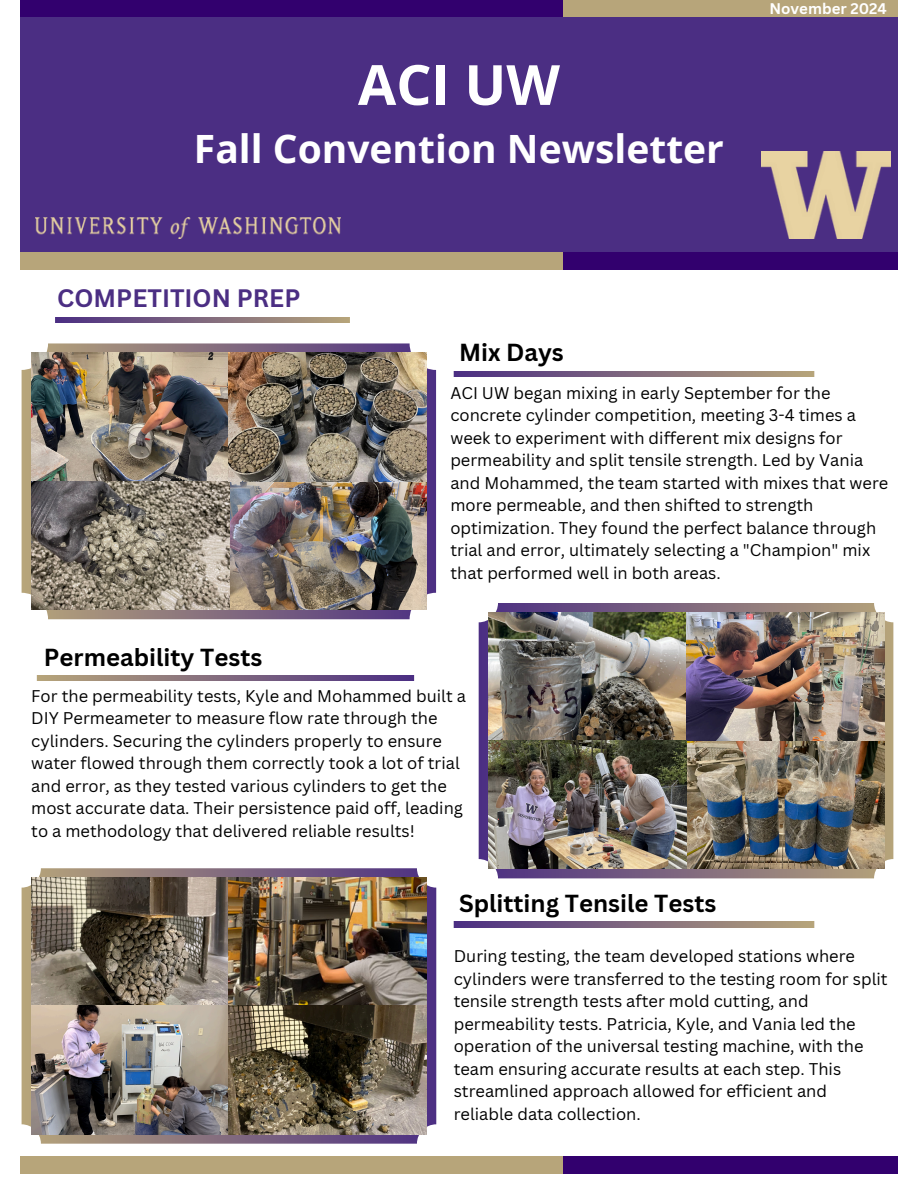
<style>
.page{position:relative;width:918px;height:1188px;background:#fff}
.page>*{position:absolute;margin:0;border:0;box-sizing:border-box;transform-origin:0 0}
.t1{font:700 55.5px "Open Sans";color:#fff}
.t2{font:700 39px "Open Sans";color:#fff}
.t3{font:700 24.6px "Canva Sans";color:#4b2e83}
.t4{font:700 24px "Canva Sans";color:#000}
.t5{font:16.5px/22.5px "Canva Sans";color:#000}
.t6{font:700 15px "Canva Sans";color:#fff}
</style>
<div class="page">
<div style="left:21px;top:0;width:876px;height:269px;background:#4b2e83"></div>
<div style="left:21px;top:252px;width:542px;height:17px;background:#b7a57a"></div>
<div style="left:563px;top:252px;width:334px;height:17px;background:#32006e"></div>
<div style="left:21px;top:0;width:542px;height:17px;background:#32006e"></div>
<div style="left:563px;top:0;width:334px;height:17px;background:#b7a57a"></div>
<img style="left:761px;top:151px;width:130px;height:88px">
<img style="left:36px;top:218px;width:305px;height:20px">
<img style="left:55px;top:318px;width:294px;height:4px">
<svg style="left:479px;top:603px;width:414px;height:275px;background:#856e85"></svg>
<svg style="left:22px;top:343px;width:414px;height:276px;background:#8f7a89"></svg>
<svg style="left:22px;top:868px;width:414px;height:276px;background:#8b7588"></svg>
<div style="left:21px;top:1156px;width:542px;height:17px;background:#b7a57a"></div>
<div style="left:563px;top:1156px;width:334px;height:17px;background:#32006e"></div>
<img style="left:31px;top:353px;width:396px;height:257px">
<img style="left:488px;top:612px;width:396px;height:257px">
<img style="left:31px;top:877px;width:396px;height:257px">
<img style="left:453px;top:371px;width:362px;height:6px">
<img style="left:36px;top:675px;width:379px;height:6px">
<img style="left:453px;top:921px;width:362px;height:6px">
<p class="t1" style="left:358px;top:46px;width:203px">ACI UW</p>
<p class="t2" style="left:194px;top:122px;width:532px">Fall Convention Newsletter</p>
<h2 class="t6" style="left:769px;top:-2px;width:119px">November 2024</h2>
<p class="t3" style="left:57px;top:281px;width:245px">COMPETITION PREP</p>
<p class="t4" style="left:459px;top:336px;width:106px">Mix Days</p>
<h3 class="t4" style="left:44px;top:640px;width:220px">Permeability Tests</h3>
<p class="t5" style="left:450px;top:381px;width:439px">ACI UW began mixing in early September for the concrete cylinder competition, meeting 3-4 times a week to experiment with different mix designs for permeability and split tensile strength. Led by Vania and Mohammed, the team started with mixes that were more permeable, and then shifted to strength optimization. They found the perfect balance through trial and error, ultimately selecting a "Champion" mix that performed well in both areas.</p>
<p class="t5" style="left:31px;top:684px;width:436px">For the permeability tests, Kyle and Mohammed built a DIY Permeameter to measure flow rate through the cylinders. Securing the cylinders properly to ensure water flowed through them correctly took a lot of trial and error, as they tested various cylinders to get the most accurate data. Their persistence paid off, leading to a methodology that delivered reliable results!</p>
<p class="t4" style="left:459px;top:886px;width:259px">Splitting Tensile Tests</p>
<p class="t5" style="left:454px;top:944px;width:435px">During testing, the team developed stations where cylinders were transferred to the testing room for split tensile strength tests after mold cutting, and permeability tests. Patricia, Kyle, and Vania led the operation of the universal testing machine, with the team ensuring accurate results at each step. This streamlined approach allowed for efficient and reliable data collection.</p>
</div>
